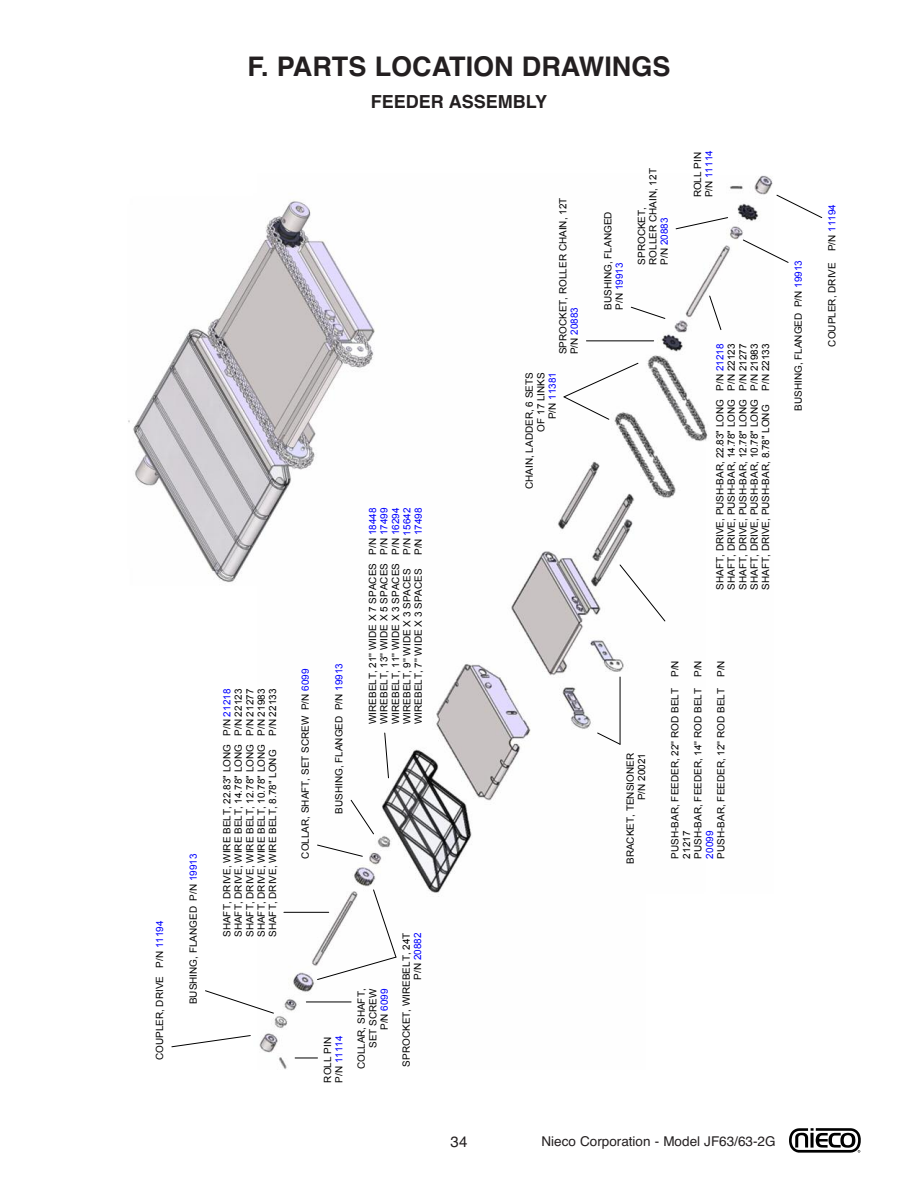
<style>
.page{position:relative;width:918px;height:1188px;background:#fff}
.page>*{position:absolute;margin:0;border:0;box-sizing:border-box;transform-origin:0 0}
.t1{font:700 27px "Helvetica";color:#231f20}
.t2{font:700 18px "Helvetica";color:#231f20}
.t3{font:15px "Helvetica";color:#231f20}
.t4{font:13.5px "Helvetica";color:#231f20}
.t5{font:9.9px/11.4px "Arial";color:#000}
.t6{font:9.9px "Arial";color:#00f}
.s1{color:#000}
.s2{color:#00f}
</style>
<div class="page">
<svg style="left:789px;top:1128px;width:72px;height:25px"></svg>
<img style="left:128px;top:175px;width:645px;height:894px">
<svg style="left:742px;top:239px;width:47px;height:25px"></svg>
<svg style="left:563px;top:362px;width:76px;height:59px"></svg>
<svg style="left:675px;top:216px;width:54px;height:14px"></svg>
<svg style="left:630px;top:306px;width:36px;height:14px"></svg>
<svg style="left:708px;top:295px;width:14px;height:36px"></svg>
<svg style="left:776px;top:194px;width:47px;height:24px"></svg>
<svg style="left:295px;top:1057px;width:23px;height:1px"></svg>
<svg style="left:171px;top:1034px;width:80px;height:14px"></svg>
<svg style="left:204px;top:990px;width:71px;height:24px"></svg>
<hr style="left:306px;top:1001px;width:45px;height:1px;background:#000">
<svg style="left:316px;top:889px;width:81px;height:92px"></svg>
<hr style="left:284px;top:912px;width:45px;height:1px;background:#000">
<svg style="left:316px;top:844px;width:48px;height:13px"></svg>
<svg style="left:350px;top:799px;width:25px;height:36px"></svg>
<svg style="left:384px;top:732px;width:6px;height:47px"></svg>
<hr style="left:620px;top:677px;width:1px;height:67px;background:#000">
<svg style="left:596px;top:732px;width:25px;height:14px"></svg>
<svg style="left:619px;top:564px;width:47px;height:58px"></svg>
<hr style="left:586px;top:340px;width:68px;height:1px;background:#000">
<p class="t6" style="left:154px;top:968px;width:49px;rotate:-90deg"><span class="s1">P/N</span> 11194</p>
<p class="t5" style="left:154px;top:1060px;width:86px;rotate:-90deg">COUPLER, DRIVE</p>
<p class="t5" style="left:188px;top:1004px;width:152px;rotate:-90deg">BUSHING, FLANGED P/N <span class="s2">19913</span></p>
<h1 class="t1" style="left:248px;top:51px;width:424px">F. PARTS LOCATION DRAWINGS</h1>
<h2 class="t2" style="left:371px;top:91px;width:178px">FEEDER ASSEMBLY</h2>
<p class="t5" style="left:267px;top:736px;width:49px;rotate:-90deg">P/N 22133</p>
<p class="t5" style="left:221px;top:937px;width:250px;text-align:justify;rotate:-90deg">SHAFT, DRIVE, WIRE BELT, 22.83" LONG P/N <span class="s2">21218<br></span>SHAFT, DRIVE, WIRE BELT, 14.78" LONG P/N 22123<br>SHAFT, DRIVE, WIRE BELT, 12.78" LONG P/N 21277<br>SHAFT, DRIVE, WIRE BELT, 10.78" LONG P/N 21983<br>SHAFT, DRIVE, WIRE BELT, 8.78" LONG</p>
<p class="t5" style="left:300px;top:859px;width:191px;rotate:-90deg">COLLAR, SHAFT, SET SCREW P/N <span class="s2">6099</span></p>
<p class="t5" style="left:333px;top:814px;width:152px;rotate:-90deg">BUSHING, FLANGED P/N <span class="s2">19913</span></p>
<p class="t5" style="left:367px;top:724px;width:218px;text-align:justify;rotate:-90deg">WIREBELT, 21'' WIDE X 7 SPACES P/N <span class="s2">18448<br></span>WIREBELT, 13'' WIDE X 5 SPACES P/N <span class="s2">17499<br></span>WIREBELT, 11'' WIDE X 3 SPACES P/N <span class="s2">16294<br></span>WIREBELT, 9'' WIDE X 3 SPACES</p>
<p class="t6" style="left:413px;top:555px;width:49px;rotate:-90deg"><span class="s1">P/N</span> 17498</p>
<p class="t6" style="left:402px;top:555px;width:49px;rotate:-90deg"><span class="s1">P/N</span> 15642</p>
<p class="t5" style="left:413px;top:724px;width:157px;rotate:-90deg">WIREBELT, 7'' WIDE X 3 SPACES</p>
<p class="t5" style="left:322px;top:1083px;width:49px;rotate:-90deg">ROLL PIN<br>P/N <span class="s2">11114</span></p>
<p class="t5" style="left:356px;top:1069px;width:82px;text-align:right;rotate:-90deg">COLLAR, SHAFT,<br>SET SCREW<br>P/N <span class="s2">6099</span></p>
<p class="t5" style="left:401px;top:1067px;width:135px;text-align:right;rotate:-90deg">SPROCKET, WIREBELT, 24T<br>P/N <span class="s2">20882</span></p>
<p class="t5" style="left:557px;top:354px;width:158px;rotate:-90deg">SPROCKET, ROLLER CHAIN, 12T<br>P/N <span class="s2">20883</span></p>
<p class="t5" style="left:524px;top:489px;width:118px;text-align:right;rotate:-90deg">CHAIN, LADDER, 6 SETS<br>OF 17 LINKS<br>P/N <span class="s2">11381</span></p>
<p class="t5" style="left:602px;top:310px;width:99px;rotate:-90deg">BUSHING, FLANGED<br>P/N <span class="s2">19913</span></p>
<p class="t5" style="left:636px;top:265px;width:98px;rotate:-90deg">SPROCKET,<br>ROLLER CHAIN, 12T<br>P/N <span class="s2">20883</span></p>
<p class="t5" style="left:692px;top:197px;width:49px;rotate:-90deg">ROLL PIN<br>P/N <span class="s2">11114</span></p>
<p class="t5" style="left:714px;top:590px;width:247px;text-align:justify;rotate:-90deg">SHAFT, DRIVE, PUSH-BAR, 22.83" LONG P/N <span class="s2">21218<br></span>SHAFT, DRIVE, PUSH-BAR, 14.78" LONG P/N 22123<br>SHAFT, DRIVE, PUSH-BAR, 12.78" LONG P/N 21277<br>SHAFT, DRIVE, PUSH-BAR, 10.78" LONG P/N 21983<br>SHAFT, DRIVE, PUSH-BAR, 8.78" LONG</p>
<p class="t5" style="left:760px;top:391px;width:49px;rotate:-90deg">P/N 22133</p>
<p class="t5" style="left:625px;top:864px;width:112px;text-align:right;rotate:-90deg">BRACKET, TENSIONER<br>P/N 20021</p>
<p class="t5" style="left:670px;top:859px;width:200px;rotate:-90deg">PUSH-BAR, FEEDER, 22'' ROD BELT P/N<br>21217<br>PUSH-BAR, FEEDER, 14'' ROD BELT P/N</p>
<p class="t5" style="left:715px;top:859px;width:200px;rotate:-90deg">PUSH-BAR, FEEDER, 12'' ROD BELT P/N</p>
<p class="t6" style="left:704px;top:859px;width:29px;rotate:-90deg">20099</p>
<p class="t5" style="left:793px;top:411px;width:152px;rotate:-90deg">BUSHING, FLANGED P/N <span class="s2">19913</span></p>
<h3 class="t3" style="left:451px;top:1133px;width:18px">34</h3>
<h3 class="t4" style="left:542px;top:1133px;width:236px">Nieco Corporation - Model JF63/63-2G</h3>
<p class="t5" style="left:826px;top:347px;width:144px;rotate:-90deg">COUPLER, DRIVE P/N <span class="s2">11194</span></p>
</div>
